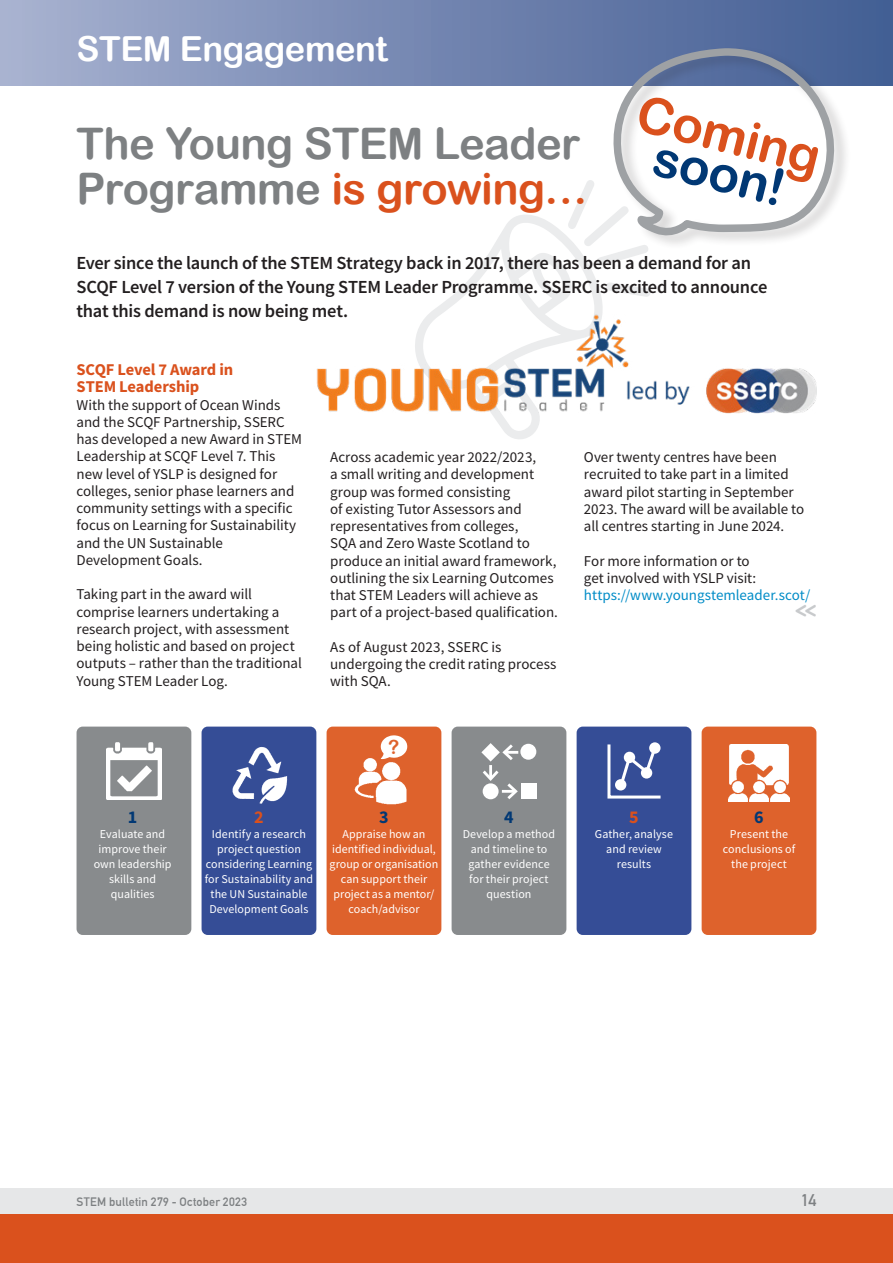
<style>
.page{position:relative;width:893px;height:1263px;background:#fff}
.page>*{position:absolute;margin:0;border:0;box-sizing:border-box;transform-origin:0 0}
.t1{font:51px "Arial Rounded MT Bold";color:#da511d}
.t2{font:51px "Arial Rounded MT Bold";color:#013874}
.t3{font:43.5px/45px "Arial Rounded MT Bold";letter-spacing:-.015em;color:#7d8082}
.t4{font:34.5px "Arial Rounded MT Bold";letter-spacing:-.015em;color:#fff}
.t5{font:700 24.15px "Monoglyceride";color:#c8cacc;scale:.87 1}
.t6{font:19.5px "Arial Rounded MT Bold";color:#de622c}
.t7{font:600 18.45px/24px "Source Sans Pro";letter-spacing:-.015em;color:#231f20}
.t8{font:700 18px "Source Sans Pro";color:#013874}
.t9{font:700 18px "Source Sans Pro";color:#da511d}
.t10{font:700 16.5px/17.2px "Source Sans Pro";letter-spacing:-.01em;color:#da511d}
.t11{font:700 16.5px "DIN Alternate";color:#7d8082}
.t12{font:15px/17.2px "Source Sans Pro";letter-spacing:-.005em;color:#231f20}
.t13{font:15px "Source Sans Pro";color:#008cc7}
.t14{font:12px/15px "Source Sans Pro";letter-spacing:.005em;color:#fff;text-align:center}
.t15{font:700 12px "DIN Alternate";letter-spacing:.02em;color:#7d8082}
.s1{color:#da511d}
</style>
<div class="page">
<svg style="left:429px;top:180px;width:221px;height:259px"></svg>
<div style="left:0;top:1188px;width:893px;height:26px;background:#e2e3e4"></div>
<div style="left:0;top:1214px;width:893px;height:49px;background:#da511d"></div>
<div style="left:0;top:0;width:893px;height:85px;background:linear-gradient(to right,#a6b0cf,#415c92)"></div>
<img style="left:316px;top:314px;width:309px;height:116px">
<img style="left:625px;top:314px;width:191px;height:116px">
<div style="left:702px;top:727px;width:114px;height:208px;background:#de622c;border-radius:6px"></div>
<div style="left:577px;top:727px;width:114px;height:208px;background:#354d96;border-radius:6px"></div>
<div style="left:452px;top:727px;width:114px;height:208px;background:#888b8d;border-radius:6px"></div>
<div style="left:327px;top:727px;width:114px;height:208px;background:#de622c;border-radius:6px"></div>
<div style="left:202px;top:727px;width:114px;height:208px;background:#354d96;border-radius:6px"></div>
<div style="left:77px;top:727px;width:114px;height:208px;background:#888b8d;border-radius:6px"></div>
<img style="left:106px;top:742px;width:56px;height:57px">
<img style="left:232px;top:747px;width:56px;height:57px">
<img style="left:355px;top:758px;width:52px;height:46px">
<svg style="left:381px;top:735px;width:26px;height:24px"></svg>
<img style="left:729px;top:745px;width:60px;height:57px">
<div style="left:521px;top:783px;width:16px;height:16px;background:#fff"></div>
<div style="left:520px;top:744px;width:16px;height:16px;background:#fff;border-radius:50%"></div>
<svg style="left:481px;top:743px;width:38px;height:57px"></svg>
<svg style="left:607px;top:743px;width:54px;height:56px"></svg>
<div style="left:615px;top:779px;width:11px;height:11px;background:#fff;border-radius:50%"></div>
<div style="left:641px;top:767px;width:11px;height:11px;background:#fff;border-radius:50%"></div>
<div style="left:649px;top:742px;width:11px;height:12px;background:#fff;border-radius:50%"></div>
<div style="left:624px;top:752px;width:11px;height:11px;background:#fff;border-radius:50%"></div>
<div style="left:613px;top:45px;width:238px;height:206px;background:#231f20;opacity:.2"></div>
<svg style="left:606px;top:51px;width:229px;height:195px"></svg>
<h3 class="t4" style="left:77px;top:29px;width:313px">STEM Engagement</h3>
<h2 class="t3" style="left:77px;top:121px;width:513px">The Young STEM Leader<br>Programme <span class="s1">is growing…</span></h2>
<h1 class="t1" style="left:645px;top:83px;width:189px;rotate:14deg">Coming</h1>
<h1 class="t2" style="left:661px;top:127px;width:136px;rotate:14deg">soon!</h1>
<p class="t7" style="left:77px;top:251px;width:692px">Ever since the launch of the STEM Strategy back in 2017, there has been a demand for an<br>SCQF Level 7 version of the Young STEM Leader Programme. SSERC is excited to announce that this demand is now being met.</p>
<p class="t10" style="left:77px;top:361px;width:158px">SCQF Level 7 Award in<br>STEM Leadership</p>
<p class="t12" style="left:77px;top:396px;width:227px">With the support of Ocean Winds and the SCQF Partnership, SSERC has developed a new Award in STEM<br>Leadership at SCQF Level 7. This new level of YSLP is designed for colleges, senior phase learners and community settings with a specific focus on Learning for Sustainability and the UN Sustainable<br>Development Goals.</p>
<p class="t12" style="left:77px;top:586px;width:227px">Taking part in the award will comprise learners undertaking a research project, with assessment being holistic and based on project outputs – rather than the traditional<br>Young STEM Leader Log.</p>
<p class="t12" style="left:330px;top:448px;width:229px">Across academic year 2022/2023,<br>a small writing and development group was formed consisting<br>of existing Tutor Assessors and representatives from colleges,<br>SQA and Zero Waste Scotland to produce an initial award framework, outlining the six Learning Outcomes that STEM Leaders will achieve as part of a project-based qualification.</p>
<p class="t12" style="left:330px;top:638px;width:228px">As of August 2023, SSERC is undergoing the credit rating process with SQA.</p>
<h3 class="t6" style="left:388px;top:735px;width:13px">?</h3>
<p class="t8" style="left:128px;top:805px;width:11px">1</p>
<p class="t14" style="left:94px;top:826px;width:79px">Evaluate and improve their own leadership skills and qualities</p>
<p class="t9" style="left:254px;top:805px;width:11px">2</p>
<p class="t14" style="left:205px;top:826px;width:110px">Identify a research project question considering Learning for Sustainability and the UN Sustainable<br>Development Goals</p>
<p class="t8" style="left:379px;top:805px;width:11px">3</p>
<p class="t14" style="left:330px;top:826px;width:110px">Appraise how an identified individual, group or organisation can support their project as a mentor/ coach/advisor</p>
<p class="t8" style="left:504px;top:805px;width:11px">4</p>
<p class="t14" style="left:463px;top:826px;width:94px">Develop a method and timeline to gather evidence for their project question</p>
<p class="t12" style="left:584px;top:448px;width:222px">Over twenty centres have been recruited to take part in a limited award pilot starting in September 2023. The award will be available to all centres starting in June 2024.</p>
<p class="t12" style="left:584px;top:552px;width:174px">For more information or to get involved with YSLP visit:</p>
<p class="t13" style="left:584px;top:586px;width:228px">https://www.youngstemleader.scot/</p>
<h3 class="t5" style="left:795px;top:594px;width:26px">&lt;&lt;</h3>
<p class="t9" style="left:629px;top:805px;width:11px">5</p>
<p class="t14" style="left:595px;top:826px;width:80px">Gather, analyse and review results</p>
<p class="t8" style="left:754px;top:805px;width:11px">6</p>
<p class="t14" style="left:723px;top:826px;width:74px">Present the conclusions of the project</p>
<p class="t15" style="left:77px;top:1192px;width:172px">STEM bulletin 279 - October 2023</p>
<p class="t11" style="left:801px;top:1187px;width:17px">14</p>
</div>
